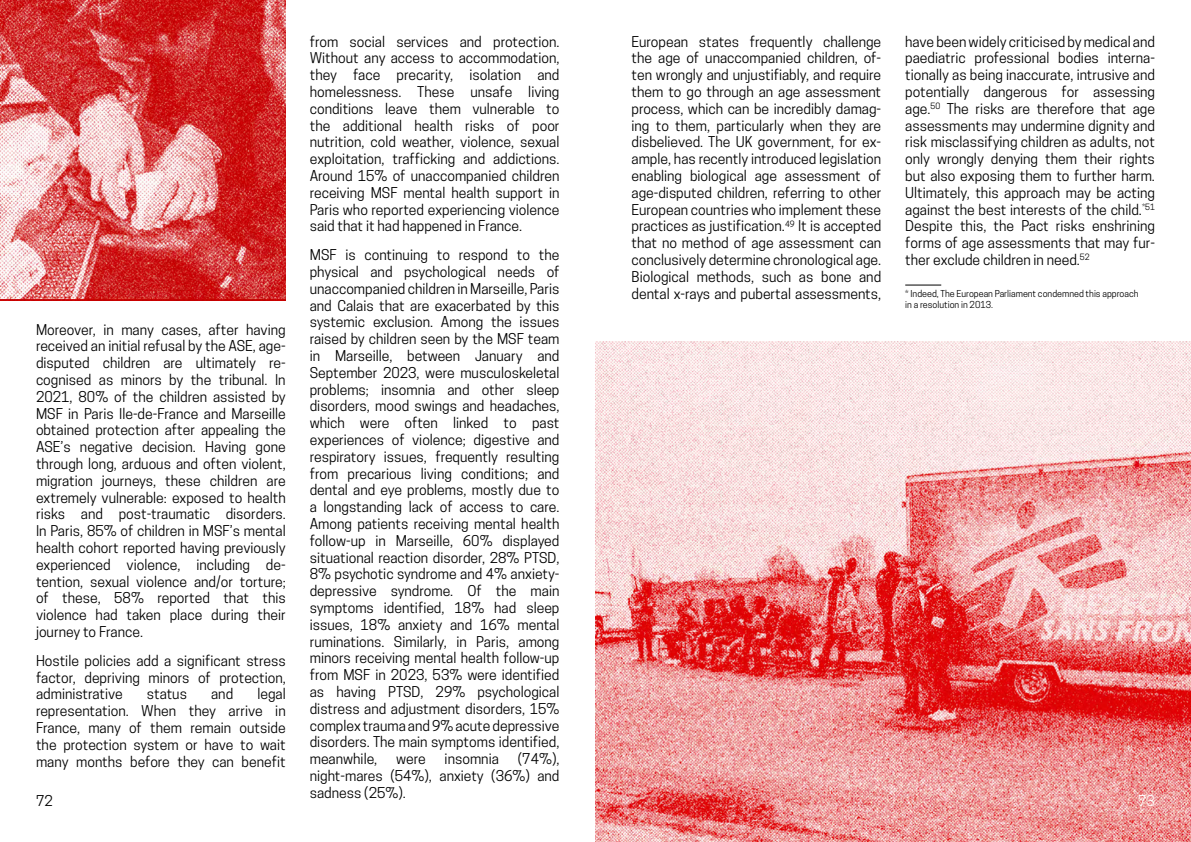
<style>
.page{position:relative;width:1191px;height:842px;background:#fff}
.page>*{position:absolute;margin:0;border:0;box-sizing:border-box;transform-origin:0 0}
.Body{font:14px/16.8px "Cooper Hewitt";color:#000;text-align:justify}
.Body_-_column_1{font:14px/16.8px "Cooper Hewitt";color:#000;text-align:justify}
.t1{font:14px "Cooper Hewitt";color:#fff}
.Footnote_UPD{font:9px/10.8px "Cooper Hewitt";color:#000}
</style>
<div class="page">
<hr style="left:905px;top:285px;width:36px;height:1px;background:#000">
<img style="left:0;top:0;width:286px;height:300px">
<img style="left:595px;top:341px;width:596px;height:501px">
<p class="Body" style="left:36px;top:321px;width:251px">Moreover, in many cases, after having received an initial refusal by the ASE, age&shy;disputed children are ultimately re&shy;cognised as minors by the tribunal. In 2021, 80% of the children assisted by MSF in Paris Ile-de-France and Marseille obtained protection after appealing the ASE’s negative decision. Having gone through long, arduous and often violent, migration journeys, these children are extremely vulnerable: exposed to health risks and post-traumatic disorders.<br>In Paris, 85% of children in MSF’s mental health cohort reported having previously experienced violence, including de&shy;tention, sexual violence and/or torture; of these, 58% reported that this violence had taken place during their journey to France.</p>
<p class="Body" style="left:36px;top:652px;width:251px">Hostile policies add a significant stress factor, depriving minors of protection, administrative</p>
<p class="Body" style="left:36px;top:686px;width:251px;text-indent:221px">legal representation. When they arrive in France, many of them remain outside the protection system or have to wait many months before they can benefit</p>
<p class="Body" style="left:147px;top:686px;width:42px">status</p>
<p class="Body" style="left:211px;top:686px;width:24px">and</p>
<p class="Body" style="left:36px;top:792px;width:18px">72</p>
<p class="Body" style="left:310px;top:33px;width:251px">from social services and protection.<br>Without any access to accommodation, they face precarity, isolation and homelessness. These unsafe living conditions leave them vulnerable to the additional health risks of poor nutrition, cold weather, violence, sexual exploitation, trafficking and addictions.<br>Around 15% of unaccompanied children receiving MSF mental health support in Paris who reported experiencing violence said that it had happened in France.</p>
<p class="Body" style="left:310px;top:246px;width:251px">MSF is continuing to respond to the physical and psychological needs of unaccompanied children in Marseille, Paris and Calais that are exacerbated by this systemic exclusion. Among the issues raised by children seen by the MSF team in Marseille, between January and September 2023, were musculoskeletal problems; insomnia and other sleep disorders, mood swings and headaches, which were often linked to past experiences of violence; digestive and respiratory issues, frequently resulting from precarious living conditions; and dental and eye problems, mostly due to a longstanding lack of access to care.<br>Among patients receiving mental health follow-up in Marseille, 60% displayed situational reaction disorder, 28% PTSD, 8% psychotic syndrome and 4% anxiety&shy;depressive syndrome. Of the main symptoms identified, 18% had sleep issues, 18% anxiety and 16% mental ruminations. Similarly, in Paris, among minors receiving mental health follow-up from MSF in 2023, 53% were identified as having PTSD, 29% psychological distress and adjustment disorders, 15% complex trauma and 9% acute depressive disorders. The main symptoms identified, meanwhile,</p>
<p class="Body" style="left:310px;top:750px;width:251px;text-indent:208px">(74%), night-mares (54%), anxiety (36%) and sadness (25%).</p>
<p class="Body" style="left:396px;top:750px;width:31px">were</p>
<p class="Body" style="left:444px;top:750px;width:56px">insomnia</p>
<p class="Body_-_column_1" style="left:631px;top:33px;width:251px">European states frequently challenge the age of unaccompanied children, of&shy;ten wrongly and unjustifiably, and require them to go through an age assessment process, which can be incredibly damag&shy;ing to them, particularly when they are disbelieved. The UK government, for ex&shy;ample, has recently introduced legislation enabling biological age assessment of age-disputed children, referring to other European countries who implement these practices as justification.<sup>49</sup> It is accepted that no method of age assessment can conclusively determine chronological age.<br>Biological methods, such as bone and dental x-rays and pubertal assessments,</p>
<p class="Body_-_column_1" style="left:905px;top:33px;width:251px">have been widely criticised by medical and paediatric professional bodies interna&shy;tionally as being inaccurate, intrusive and potentially dangerous for assessing age.<sup>50</sup> The risks are therefore that age assessments may undermine dignity and risk misclassifying children as adults, not only wrongly denying them their rights but also exposing them to further harm.<br>Ultimately, this approach may be acting against the best interests of the child.<sup>*51<br></sup>Despite this, the Pact risks enshrining forms of age assessments that may fur&shy;ther exclude children in need.<sup>52</sup></p>
<p class="Footnote_UPD" style="left:905px;top:288px;width:235px">* Indeed, The European Parliament condemned this approach in a resolution in 2013.</p>
<p class="t1" style="left:1138px;top:792px;width:18px">73</p>
</div>
